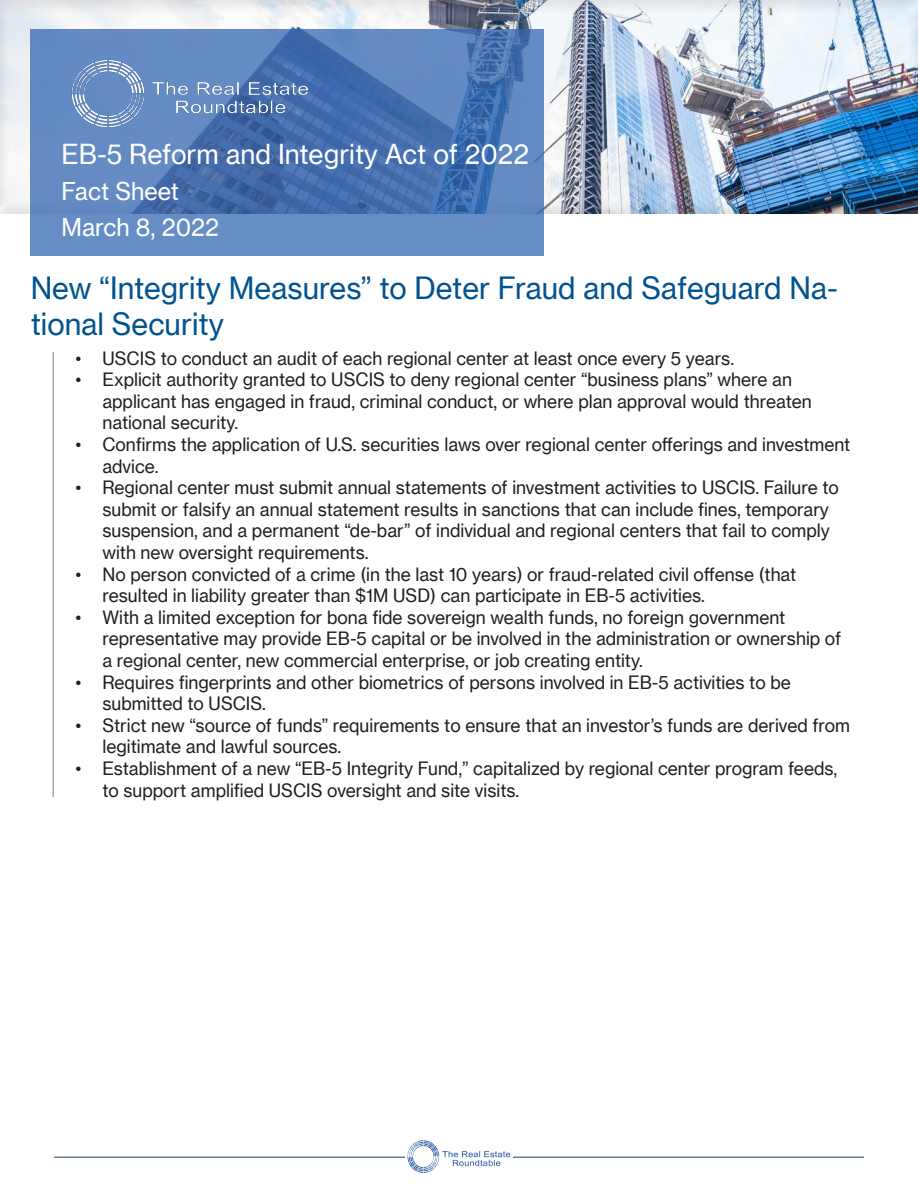
<style>
.page{position:relative;width:918px;height:1188px;background:#fff}
.page>*{position:absolute;margin:0;border:0;box-sizing:border-box;transform-origin:0 0}
.Paragraph_Style_1{font:30px/36px "N Haas Grotesk TX Std 55 Rg";color:#005390}
.t1{font:27px "N Haas Grotesk TX Std 55 Rg";color:#fff}
.Paragraph_Style_1-2{font:24px "N Haas Grotesk TX Std 55 Rg";color:#fff}
.t2{font:18px/21.6px "N Haas Grotesk TX Std 55 Rg";color:#231f20}
</style>
<div class="page">
<div style="left:0;top:0;width:918px;height:214px;background:#231f20;opacity:.1"></div>
<svg style="left:31px;top:29px;width:513px;height:227px;background:#567eba"></svg>
<hr style="left:52px;top:352px;width:2px;height:445px;background:#a8a9ad">
<hr style="left:54px;top:1156px;width:810px;height:2px;background:#647ea3">
<img style="left:405px;top:1140px;width:108px;height:33px">
<img style="left:67px;top:56px;width:250px;height:75px">
<p class="t1" style="left:62px;top:138px;width:469px">EB-5 Reform and Integrity Act of 2022</p>
<p class="Paragraph_Style_1-2" style="left:62px;top:177px;width:119px">Fact Sheet</p>
<p class="Paragraph_Style_1-2" style="left:62px;top:213px;width:159px">March 8, 2022</p>
<p class="Paragraph_Style_1" style="left:31px;top:270px;width:809px">New “Integrity Measures” to Deter Fraud and Safeguard Na&shy;tional Security</p>
<p class="t2" style="left:75px;top:347px;width:660px">• USCIS to conduct an audit of each regional center at least once every 5 years.</p>
<p class="t2" style="left:102px;top:369px;width:711px;text-indent:-27px">• Explicit authority granted to USCIS to deny regional center “business plans” where an applicant has engaged in fraud, criminal conduct, or where plan approval would threaten national security.</p>
<p class="t2" style="left:102px;top:433px;width:750px;text-indent:-27px">• Confirms the application of U.S. securities laws over regional center offerings and investment advice.</p>
<p class="t2" style="left:102px;top:477px;width:738px;text-indent:-27px">• Regional center must submit annual statements of investment activities to USCIS. Failure to submit or falsify an annual statement results in sanctions that can include fines, temporary suspension, and a permanent “de-bar” of individual and regional centers that fail to comply with new oversight requirements.</p>
<p class="t2" style="left:102px;top:563px;width:696px;text-indent:-27px">• No person convicted of a crime (in the last 10 years) or fraud-related civil offense (that resulted in liability greater than $1M USD) can participate in EB-5 activities.</p>
<p class="t2" style="left:102px;top:606px;width:740px;text-indent:-27px">• With a limited exception for bona fide sovereign wealth funds, no foreign government representative may provide EB-5 capital or be involved in the administration or ownership of a regional center, new commercial enterprise, or job creating entity.</p>
<p class="t2" style="left:102px;top:671px;width:690px;text-indent:-27px">• Requires fingerprints and other biometrics of persons involved in EB-5 activities to be submitted to USCIS.</p>
<p class="t2" style="left:102px;top:714px;width:749px;text-indent:-27px">• Strict new “source of funds” requirements to ensure that an investor’s funds are derived from legitimate and lawful sources.</p>
<p class="t2" style="left:102px;top:757px;width:737px;text-indent:-27px">• Establishment of a new “EB-5 Integrity Fund,” capitalized by regional center program feeds, to support amplified USCIS oversight and site visits.</p>
</div>
